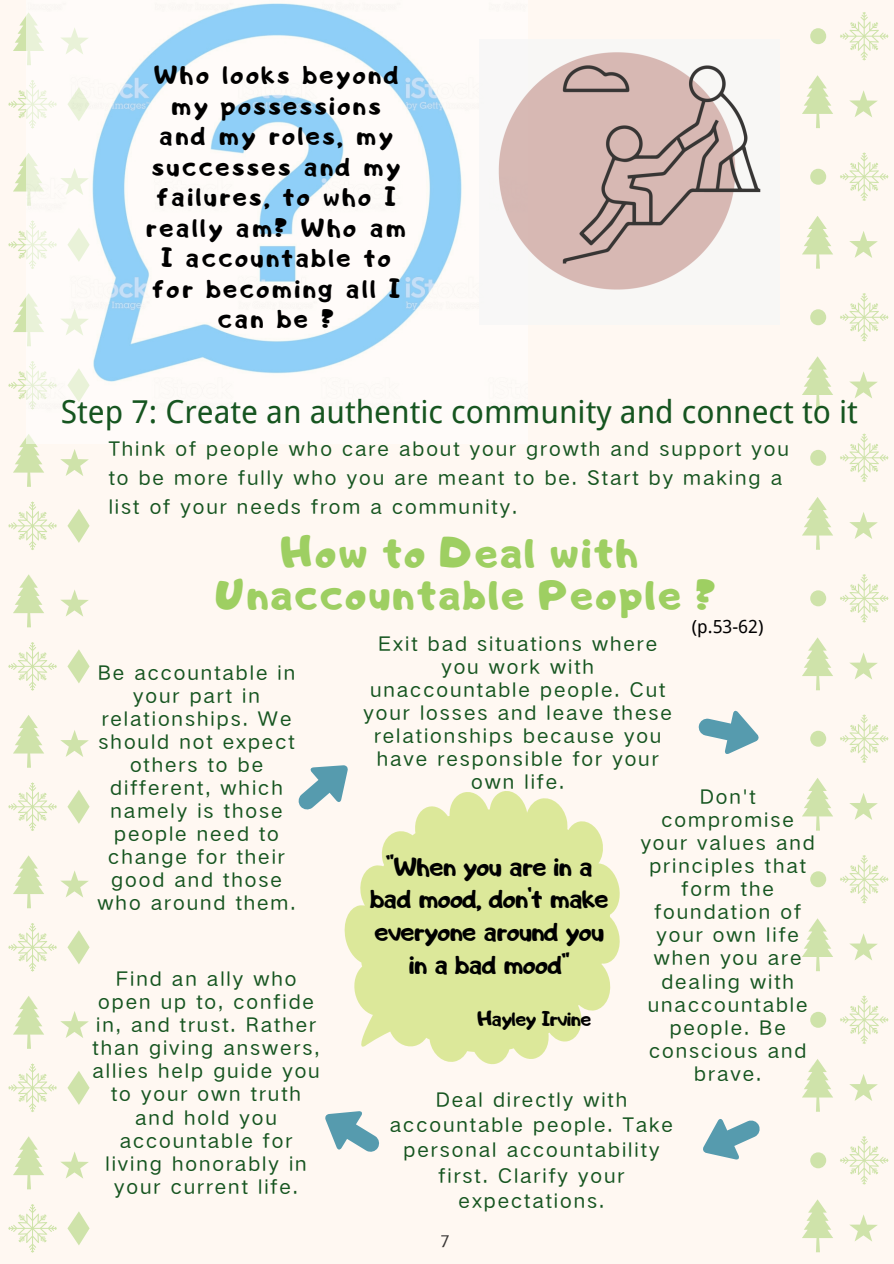
<style>
.page{position:relative;width:894px;height:1264px;background:#fff}
.page>*{position:absolute;margin:0;border:0;box-sizing:border-box;transform-origin:0 0}
.t1{font:42px/41.7px "Adigiana Toybox";letter-spacing:.05em;color:#9ecf62;text-align:center}
.t2{font:31.5px/30.5px "Adigiana Ultra";letter-spacing:.1em;color:#000;text-align:center}
.t3{font:31.5px/32.7px "Adigiana Ultra";color:#000;text-align:center}
.t4{font:31.5px "Wen Quan Yi Micro Hei";color:#165520}
.t5{font:24px "Adigiana Ultra";color:#000}
.t6{font:19.35px/23px "HY Qi Hei EES";letter-spacing:.1em;color:#165520;text-align:center}
.t7{font:18px "Wen Quan Yi Micro Hei";color:#000}
.t8{font:18px "HY Jin Kai J";color:#000}
</style>
<div class="page">
<div style="left:0;top:0;width:893px;height:1263px;background:#fff8f2"></div>
<svg style="left:13px;top:16px;width:13px;height:35px"></svg>
<svg style="left:8px;top:90px;width:18px;height:28px"></svg>
<svg style="left:13px;top:157px;width:13px;height:35px"></svg>
<svg style="left:8px;top:231px;width:18px;height:28px"></svg>
<svg style="left:13px;top:297px;width:13px;height:35px"></svg>
<svg style="left:8px;top:371px;width:18px;height:29px"></svg>
<svg style="left:13px;top:438px;width:31px;height:49px"></svg>
<svg style="left:8px;top:501px;width:49px;height:49px"></svg>
<svg style="left:13px;top:574px;width:31px;height:53px"></svg>
<svg style="left:8px;top:642px;width:49px;height:48px"></svg>
<svg style="left:60px;top:449px;width:29px;height:27px"></svg>
<svg style="left:67px;top:509px;width:23px;height:34px"></svg>
<svg style="left:60px;top:590px;width:29px;height:26px"></svg>
<svg style="left:67px;top:649px;width:23px;height:34px"></svg>
<svg style="left:13px;top:715px;width:31px;height:52px"></svg>
<svg style="left:8px;top:782px;width:49px;height:49px"></svg>
<svg style="left:13px;top:855px;width:31px;height:53px"></svg>
<svg style="left:8px;top:923px;width:49px;height:48px"></svg>
<svg style="left:13px;top:996px;width:31px;height:52px"></svg>
<svg style="left:8px;top:1063px;width:49px;height:49px"></svg>
<svg style="left:13px;top:1136px;width:31px;height:53px"></svg>
<svg style="left:8px;top:1204px;width:49px;height:48px"></svg>
<svg style="left:60px;top:730px;width:29px;height:27px"></svg>
<svg style="left:67px;top:790px;width:23px;height:33px"></svg>
<svg style="left:60px;top:871px;width:29px;height:26px"></svg>
<svg style="left:67px;top:930px;width:23px;height:34px"></svg>
<svg style="left:60px;top:1011px;width:29px;height:27px"></svg>
<svg style="left:67px;top:1071px;width:23px;height:33px"></svg>
<svg style="left:60px;top:1152px;width:29px;height:26px"></svg>
<svg style="left:67px;top:1211px;width:23px;height:34px"></svg>
<svg style="left:840px;top:12px;width:48px;height:48px"></svg>
<svg style="left:849px;top:90px;width:28px;height:27px"></svg>
<svg style="left:840px;top:152px;width:48px;height:49px"></svg>
<svg style="left:849px;top:231px;width:28px;height:27px"></svg>
<svg style="left:840px;top:293px;width:48px;height:48px"></svg>
<svg style="left:849px;top:371px;width:28px;height:27px"></svg>
<svg style="left:840px;top:433px;width:48px;height:49px"></svg>
<svg style="left:849px;top:512px;width:28px;height:27px"></svg>
<svg style="left:840px;top:574px;width:48px;height:48px"></svg>
<svg style="left:849px;top:653px;width:28px;height:26px"></svg>
<div style="left:810px;top:28px;width:16px;height:16px;background:#cfe3aa;border-radius:50%"></div>
<svg style="left:802px;top:75px;width:31px;height:53px"></svg>
<div style="left:810px;top:169px;width:16px;height:16px;background:#cfe3aa;border-radius:50%"></div>
<svg style="left:802px;top:216px;width:31px;height:53px"></svg>
<div style="left:810px;top:309px;width:16px;height:16px;background:#cfe3aa;border-radius:50%"></div>
<svg style="left:802px;top:356px;width:31px;height:53px"></svg>
<div style="left:810px;top:450px;width:16px;height:16px;background:#cfe3aa;border-radius:50%"></div>
<svg style="left:802px;top:497px;width:31px;height:52px"></svg>
<div style="left:810px;top:590px;width:16px;height:16px;background:#cfe3aa;border-radius:50%"></div>
<svg style="left:802px;top:637px;width:31px;height:53px"></svg>
<svg style="left:840px;top:714px;width:48px;height:49px"></svg>
<svg style="left:849px;top:793px;width:28px;height:27px"></svg>
<svg style="left:840px;top:855px;width:48px;height:48px"></svg>
<svg style="left:849px;top:933px;width:28px;height:27px"></svg>
<svg style="left:840px;top:995px;width:48px;height:49px"></svg>
<svg style="left:849px;top:1074px;width:28px;height:27px"></svg>
<svg style="left:840px;top:1136px;width:48px;height:48px"></svg>
<svg style="left:849px;top:1215px;width:28px;height:26px"></svg>
<svg style="left:810px;top:730px;width:16px;height:16px"></svg>
<svg style="left:802px;top:778px;width:31px;height:52px"></svg>
<div style="left:810px;top:871px;width:16px;height:16px;background:#cfe3aa;border-radius:50%"></div>
<svg style="left:802px;top:918px;width:31px;height:53px"></svg>
<svg style="left:810px;top:1011px;width:16px;height:16px"></svg>
<svg style="left:802px;top:1059px;width:31px;height:52px"></svg>
<svg style="left:810px;top:1152px;width:16px;height:16px"></svg>
<svg style="left:802px;top:1199px;width:31px;height:53px"></svg>
<svg style="left:298px;top:768px;width:14px;height:42px"></svg>
<svg style="left:698px;top:710px;width:61px;height:44px"></svg>
<svg style="left:703px;top:1119px;width:57px;height:41px"></svg>
<img style="left:26px;top:3px;width:436px;height:440px">
<img style="left:498px;top:52px;width:263px;height:238px">
<svg style="left:325px;top:1111px;width:54px;height:41px"></svg>
<svg style="left:312px;top:765px;width:308px;height:300px;fill:#dce89a"></svg>
<h2 class="t2" style="left:146px;top:59px;width:261px">Who looks beyond my possessions and my roles, my successes and my failures, to who I really am? Who am<br>I accountable to for becoming all I can be ?</h2>
<h2 class="t4" style="left:61px;top:393px;width:798px">Step 7: Create an authentic community and connect to it</h2>
<p class="t6" style="left:109px;top:434px;width:681px;line-height:29.1px;text-align:left">Think of people who care about your growth and support you to be more fully who you are meant to be. Start by making a list of your needs from a community.</p>
<h1 class="t1" style="left:215px;top:531px;width:501px">How to Deal with<br>Unaccountable People ?</h1>
<p class="t7" style="left:691px;top:616px;width:73px">(p.53-62)</p>
<p class="t6" style="left:363px;top:633px;width:310px">Exit bad situations where you work with unaccountable people. Cut your losses and leave these relationships because you have responsible for your own life.</p>
<p class="t6" style="left:640px;top:786px;width:175px">Don't compromise your values and principles that form the foundation of your own life when you are dealing with unaccountable people. Be conscious and brave.</p>
<p class="t6" style="left:98px;top:661px;width:199px">Be accountable in your part in relationships. We should not expect others to be different, which namely is those people need to change for their good and those who around them.</p>
<h2 class="t3" style="left:370px;top:849px;width:239px">"When you are in a bad mood, don't make everyone around you in a bad mood"</h2>
<p class="t5" style="left:477px;top:1005px;width:115px">Hayley Irvine</p>
<p class="t6" style="left:92px;top:967px;width:229px">Find an ally who open up to, confide in, and trust. Rather than giving answers, allies help guide you to your own truth and hold you accountable for living honorably in your current life.</p>
<p class="t6" style="left:390px;top:1086px;width:284px;line-height:25.5px">Deal directly with accountable people. Take personal accountability first. Clarify your expectations.</p>
<p class="t8" style="left:439px;top:1229px;width:12px">7</p>
</div>
